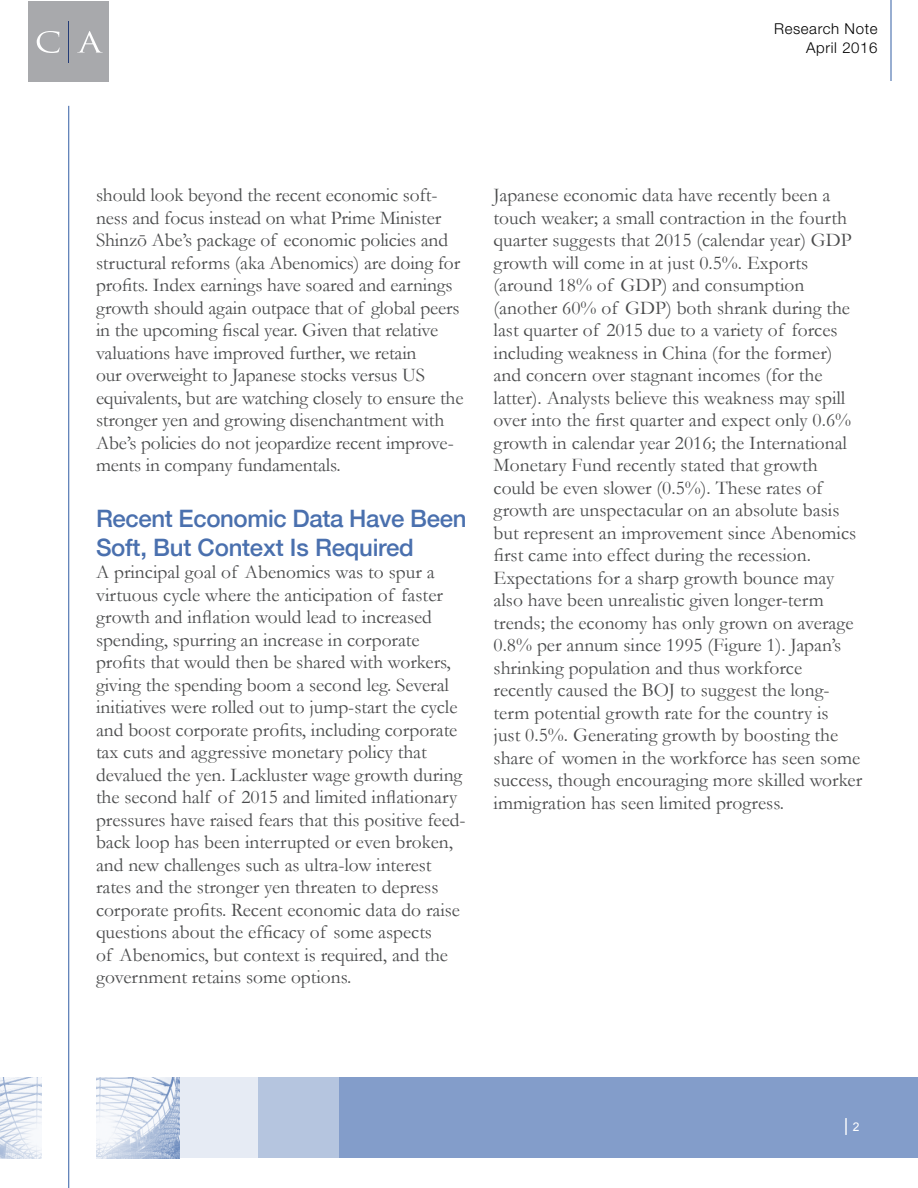
<style>
.page{position:relative;width:918px;height:1188px;background:#fff}
.page>*{position:absolute;margin:0;border:0;box-sizing:border-box;transform-origin:0 0}
.t1{font:500 24px/28.8px "Helvetica Neue LT";letter-spacing:-.015em;color:#4a70ae}
.t2{font:19.5px/22.5px "Garamond";color:#4a4b4c}
.t3{font:18px "Arial";color:#fff}
.t4{font:300 15px/19.5px "Helvetica Neue LT Std";letter-spacing:.04em;color:#000;text-align:right}
.s1{font-size:12px}
</style>
<div class="page">
<div style="left:177px;top:1077px;width:81px;height:81px;background:#e6ebf4"></div>
<img style="left:0;top:1077px;width:41px;height:81px">
<div style="left:28px;top:1px;width:81px;height:81px;background:#a8a9ac"></div>
<hr style="left:69px;top:21px;width:1px;height:42px;background:#233b76">
<svg style="left:37px;top:31px;width:66px;height:22px"></svg>
<div style="left:339px;top:1077px;width:579px;height:81px;background:#839dca"></div>
<div style="left:258px;top:1077px;width:81px;height:81px;background:#b5c5df"></div>
<hr style="left:890px;top:0;width:2px;height:81px;background:#4a70ae">
<hr style="left:68px;top:106px;width:1px;height:1082px;background:#4a70ae">
<img style="left:96px;top:1077px;width:84px;height:81px">
<p class="t4" style="left:774px;top:18px;width:105px">Research Note<br>April 2016</p>
<p class="t2" style="left:96px;top:183px;width:369px">should look beyond the recent economic soft&shy;ness and focus instead on what Prime Minister Shinzō Abe’s package of economic policies and structural reforms (aka Abenomics) are doing for profits. Index earnings have soared and earnings growth should again outpace that of global peers in the upcoming fiscal year. Given that relative valuations have improved further, we retain<br>our overweight to Japanese stocks versus US equivalents, but are watching closely to ensure the stronger yen and growing disenchantment with Abe’s policies do not jeopardize recent improve&shy;ments in company fundamentals.</p>
<p class="t1" style="left:96px;top:504px;width:372px">Recent Economic Data Have Been<br>Soft, But Context Is Required</p>
<p class="t2" style="left:96px;top:560px;width:371px">A principal goal of Abenomics was to spur a virtuous cycle where the anticipation of faster growth and inflation would lead to increased spending, spurring an increase in corporate profits that would then be shared with workers, giving the spending boom a second leg. Several initiatives were rolled out to jump-start the cycle and boost corporate profits, including corporate tax cuts and aggressive monetary policy that devalued the yen. Lackluster wage growth during the second half of 2015 and limited inflationary pressures have raised fears that this positive feed&shy;back loop has been interrupted or even broken, and new challenges such as ultra-low interest rates and the stronger yen threaten to depress corporate profits. Recent economic data do raise questions about the efficacy of some aspects<br>of Abenomics, but context is required, and the government retains some options.</p>
<p class="t2" style="left:494px;top:183px;width:370px">Japanese economic data have recently been a touch weaker; a small contraction in the fourth quarter suggests that 2015 (calendar year) GDP growth will come in at just 0.5%. Exports (around 18% of GDP) and consumption (another 60% of GDP) both shrank during the last quarter of 2015 due to a variety of forces including weakness in China (for the former) and concern over stagnant incomes (for the latter). Analysts believe this weakness may spill over into the first quarter and expect only 0.6% growth in calendar year 2016; the International Monetary Fund recently stated that growth could be even slower (0.5%). These rates of growth are unspectacular on an absolute basis but represent an improvement since Abenomics first came into effect during the recession.<br>Expectations for a sharp growth bounce may also have been unrealistic given longer-term trends; the economy has only grown on average 0.8% per annum since 1995 (Figure 1). Japan’s shrinking population and thus workforce recently caused the BOJ to suggest the long&shy;term potential growth rate for the country is<br>just 0.5%. Generating growth by boosting the share of women in the workforce has seen some success, though encouraging more skilled worker immigration has seen limited progress.</p>
<p class="t3" style="left:844px;top:1113px;width:17px">| <span class="s1">2</span></p>
</div>
